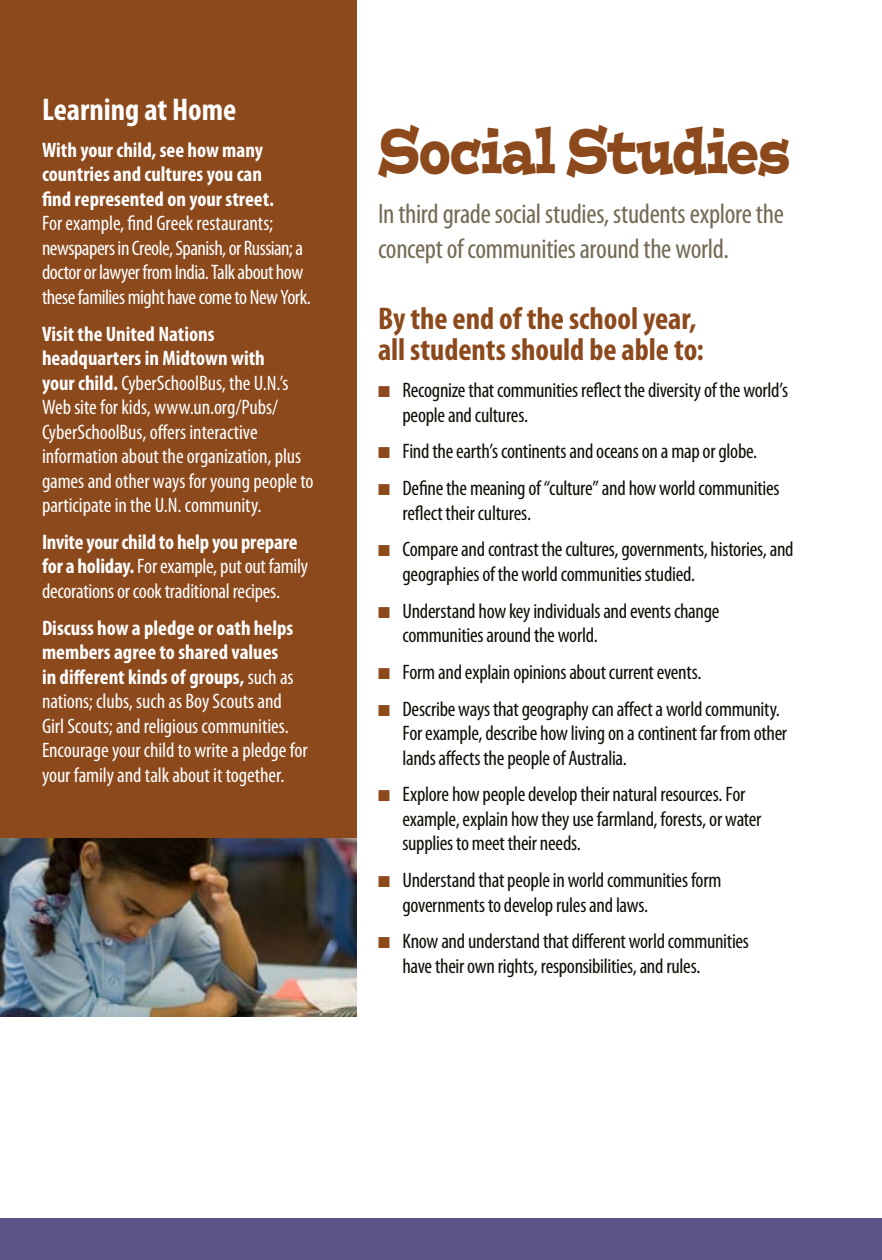
<style>
.page{position:relative;width:882px;height:1260px;background:#fff}
.page>*{position:absolute;margin:0;border:0;box-sizing:border-box;transform-origin:0 0}
.t1{font:63px "Postino Std";letter-spacing:-.025em;color:#8c491c;scale:.7 1}
.t2{font:700 condensed 31.5px/31.5px "Myriad Pro";color:#8c491c}
.t3{font:700 condensed 31.5px "Myriad Pro";color:#fff}
.t4{font:condensed 28px/35px "Myriad Pro";letter-spacing:-.015em;color:#746b54}
.t5{font:condensed 21px/24.5px "Myriad Pro";letter-spacing:-.015em;color:#100e07}
.t6{font:condensed 21px/24.5px "Myriad Pro";letter-spacing:-.005em;color:#fff}
.t7{font:condensed 21px/24.5px "Myriad Pro";letter-spacing:-.025em;color:#fff}
.t8{font:700 condensed 21px/24.5px "Myriad Pro";color:#fff}
.s1{font-weight:700}
.s2{color:#8c491c}
</style>
<div class="page">
<div style="left:0;top:0;width:357px;height:973px;background:#8c491c"></div>
<div style="left:0;top:1218px;width:882px;height:42px;background:#5d5587"></div>
<img style="left:0;top:838px;width:357px;height:178px">
<h2 class="t3" style="left:42px;top:90px;width:196px">Learning at Home</h2>
<p class="t8" style="left:42px;top:137px;width:234px">With your child, see how many countries and cultures you can find represented on your street.</p>
<p class="t7" style="left:42px;top:211px;width:270px">For example, find Greek restaurants; newspapers in Creole, Spanish, or Russian; a doctor or lawyer from India. Talk about how these families might have come to New York.</p>
<p class="t6" style="left:42px;top:321px;width:273px"><span class="s1">Visit the United Nations headquarters in Midtown with<br>your child.</span> CyberSchoolBus, the U.N.’s Web site for kids, www.un.org/Pubs/ CyberSchoolBus, offers interactive information about the organization, plus games and other ways for young people to participate in the U.N. community.</p>
<p class="t6" style="left:42px;top:530px;width:268px"><span class="s1">Invite your child to help you prepare for a holiday.</span> For example, put out family decorations or cook traditional recipes.</p>
<p class="t6" style="left:42px;top:615px;width:267px"><span class="s1">Discuss how a pledge or oath helps members agree to shared values<br>in different kinds of groups,</span> such as nations; clubs, such as Boy Scouts and Girl Scouts; and religious communities.<br>Encourage your child to write a pledge for your family and talk about it together.</p>
<h1 class="t1" style="left:378px;top:108px;width:591px">Social Studies</h1>
<h3 class="t4" style="left:378px;top:196px;width:407px">In third grade social studies, students explore the concept of communities around the world.</h3>
<h2 class="t2" style="left:378px;top:302px;width:327px">By the end of the school year, all students should be able to:</h2>
<p class="t5" style="left:402px;top:378px;width:387px;text-indent:-24px"><span class="s2">■</span> Recognize that communities reflect the diversity of the world’s people and cultures.</p>
<p class="t5" style="left:378px;top:439px;width:381px"><span class="s2">■</span> Find the earth’s continents and oceans on a map or globe.</p>
<p class="t5" style="left:402px;top:476px;width:379px;text-indent:-24px"><span class="s2">■</span> Define the meaning of “culture” and how world communities reflect their cultures.</p>
<p class="t5" style="left:402px;top:537px;width:393px;text-indent:-24px"><span class="s2">■</span> Compare and contrast the cultures, governments, histories, and geographies of the world communities studied.</p>
<p class="t5" style="left:402px;top:598px;width:318px;text-indent:-24px"><span class="s2">■</span> Understand how key individuals and events change communities around the world.</p>
<p class="t5" style="left:378px;top:659px;width:325px"><span class="s2">■</span> Form and explain opinions about current events.</p>
<p class="t5" style="left:402px;top:696px;width:386px;text-indent:-24px"><span class="s2">■</span> Describe ways that geography can affect a world community.<br>For example, describe how living on a continent far from other lands affects the people of Australia.</p>
<p class="t5" style="left:402px;top:782px;width:360px;text-indent:-24px"><span class="s2">■</span> Explore how people develop their natural resources. For example, explain how they use farmland, forests, or water supplies to meet their needs.</p>
<p class="t5" style="left:402px;top:868px;width:321px;text-indent:-24px"><span class="s2">■</span> Understand that people in world communities form governments to develop rules and laws.</p>
<p class="t5" style="left:402px;top:929px;width:348px;text-indent:-24px"><span class="s2">■</span> Know and understand that different world communities have their own rights, responsibilities, and rules.</p>
</div>
